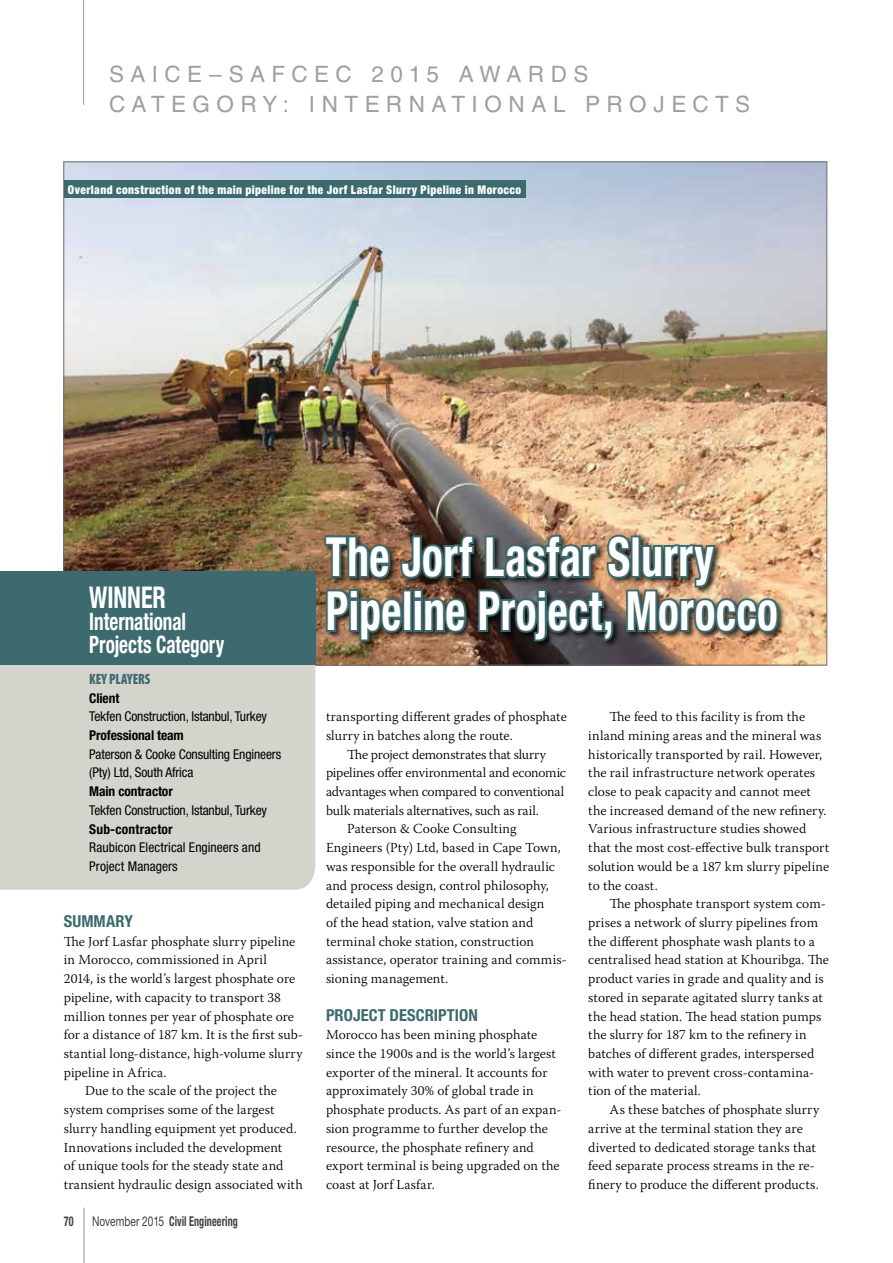
<style>
.page{position:relative;width:893px;height:1263px;background:#fff}
.page>*{position:absolute;margin:0;border:0;box-sizing:border-box;transform-origin:0 0}
.t1{font:700 condensed 54px/54px "Helvetica Neue";letter-spacing:.015em;color:#fff;scale:.8 1}
.t2{font:700 condensed 30px "Helvetica Neue";letter-spacing:-.005em;color:#fff;scale:.8 1}
.t3{font:700 condensed 24px/22.5px "Helvetica Neue";letter-spacing:-.005em;color:#fff;scale:.8 1}
.t4{font:22.5px/30px "Helvetica";letter-spacing:.285em;color:#9d9fa2}
.t5{font:700 condensed 16.5px "Helvetica Neue";letter-spacing:.005em;color:#3c6a6f}
.t6{font:900 condensed 15px "Myriad Pro";color:#3c6a6f;scale:.9 1}
.t7{font:300 13.65px/18.8px "Warnock Pro";letter-spacing:.005em;color:#000}
.t8{font:300 13.65px "Warnock Pro";letter-spacing:-.015em;color:#000}
.t9{font:300 13.65px "Warnock Pro";letter-spacing:-.02em;color:#000}
.t10{font:condensed 13.5px/18.8px "Helvetica Neue";letter-spacing:-.01em;color:#000}
.t11{font:700 condensed 13.5px "Helvetica Neue";letter-spacing:-.01em;color:#000}
.t12{font:700 condensed 13.5px "Helvetica Neue";letter-spacing:.01em;color:#414042;scale:.75 1}
.t13{font:700 condensed 13.5px "Helvetica Neue";letter-spacing:.01em;color:#000}
.t14{font:900 condensed 12px "Helvetica Neue";letter-spacing:.04em;color:#fff;scale:.95 1}
.s1{font-weight:400;font-stretch:normal}
</style>
<div class="page">
<hr style="left:84px;top:1208px;width:1px;height:55px;background:#939598">
<hr style="left:83px;top:0;width:1px;height:105px;background:#9d9fa2">
<img style="left:65px;top:163px;width:760px;height:500px">
<div style="left:64px;top:180px;width:462px;height:17px;background:#3c6a6f"></div>
<div style="left:0;top:665px;width:315px;height:225px;background:#d4d4cd"></div>
<div style="left:0;top:571px;width:315px;height:94px;background:#3c6a6f"></div>
<div style="left:323px;top:533px;width:463px;height:116px;background:#000;opacity:.75"></div>
<img style="left:323px;top:533px;width:458px;height:110px">
<h3 class="t4" style="left:109px;top:59px;width:643px">SAICE–SAFCEC 2015 AWARDS<br>CATEGORY: INTERNATIONAL PROJECTS</h3>
<p class="t14" style="left:68px;top:182px;width:479px">Overland construction of the main pipeline for the Jorf Lasfar Slurry Pipeline in Morocco</p>
<h2 class="t2" style="left:89px;top:579px;width:97px">WINNER</h2>
<h3 class="t3" style="left:89px;top:610px;width:170px">International<br>Projects Category</h3>
<p class="t6" style="left:89px;top:669px;width:69px">KEY PLAYERS</p>
<p class="t11" style="left:89px;top:689px;width:32px">Client</p>
<p class="t10" style="left:89px;top:707px;width:179px">Tekfen Construction, Istanbul, Turkey</p>
<p class="t11" style="left:89px;top:727px;width:96px">Professional team</p>
<p class="t10" style="left:89px;top:744px;width:193px">Paterson &amp; Cooke Consulting Engineers (Pty) Ltd, South Africa</p>
<p class="t11" style="left:89px;top:783px;width:85px">Main contractor</p>
<p class="t10" style="left:89px;top:800px;width:179px">Tekfen Construction, Istanbul, Turkey</p>
<p class="t13" style="left:89px;top:820px;width:85px">Sub-contractor</p>
<p class="t10" style="left:89px;top:838px;width:173px">Raubicon Electrical Engineers and<br>Project Managers</p>
<p class="t5" style="left:64px;top:911px;width:71px">SUMMARY</p>
<p class="t7" style="left:64px;top:932px;width:233px">The Jorf Lasfar phosphate slurry pipeline</p>
<p class="t7" style="left:64px;top:950px;width:205px">in Morocco, commissioned in April</p>
<p class="t7" style="left:64px;top:969px;width:233px">2014, is the world’s largest phosphate ore</p>
<p class="t7" style="left:64px;top:988px;width:219px">pipeline, with capacity to transport 38</p>
<p class="t7" style="left:64px;top:1006px;width:232px">million tonnes per year of phosphate ore</p>
<p class="t7" style="left:64px;top:1025px;width:241px">for a distance of 187 km. It is the first sub-</p>
<p class="t7" style="left:64px;top:1044px;width:240px">stantial long-distance, high-volume slurry</p>
<p class="t7" style="left:64px;top:1063px;width:104px">pipeline in Africa.</p>
<p class="t7" style="left:85px;top:1081px;width:193px">Due to the scale of the project the</p>
<p class="t7" style="left:64px;top:1100px;width:212px">system comprises some of the largest</p>
<p class="t7" style="left:64px;top:1119px;width:234px">slurry handling equipment yet produced.</p>
<p class="t7" style="left:64px;top:1137px;width:220px">Innovations included the development</p>
<p class="t7" style="left:64px;top:1156px;width:221px">of unique tools for the steady state and</p>
<p class="t7" style="left:64px;top:1175px;width:240px">transient hydraulic design associated with</p>
<p class="t12" style="left:64px;top:1213px;width:15px">70</p>
<p class="t12" style="left:92px;top:1213px;width:196px"><span class="s1">November 2015</span> Civil Engineering</p>
<h1 class="t1" style="left:326px;top:529px;width:567px">The Jorf Lasfar Slurry<br>Pipeline Project, Morocco</h1>
<p class="t7" style="left:326px;top:707px;width:242px">transporting different grades of phosphate</p>
<p class="t7" style="left:326px;top:726px;width:188px">slurry in batches along the route.</p>
<p class="t8" style="left:347px;top:746px;width:200px">The project demonstrates that slurry</p>
<p class="t9" style="left:326px;top:765px;width:242px">pipelines offer environmental and economic</p>
<p class="t8" style="left:326px;top:783px;width:240px">advantages when compared to conventional</p>
<p class="t7" style="left:326px;top:801px;width:214px">bulk materials alternatives, such as rail.</p>
<p class="t7" style="left:347px;top:819px;width:171px">Paterson &amp; Cooke Consulting</p>
<p class="t7" style="left:326px;top:838px;width:236px">Engineers (Pty) Ltd, based in Cape Town,</p>
<p class="t7" style="left:326px;top:857px;width:231px">was responsible for the overall hydraulic</p>
<p class="t7" style="left:326px;top:875px;width:224px">and process design, control philosophy,</p>
<p class="t7" style="left:326px;top:894px;width:220px">detailed piping and mechanical design</p>
<p class="t7" style="left:326px;top:913px;width:209px">of the head station, valve station and</p>
<p class="t7" style="left:326px;top:932px;width:210px">terminal choke station, construction</p>
<p class="t7" style="left:326px;top:950px;width:242px">assistance, operator training and commis-</p>
<p class="t7" style="left:326px;top:969px;width:124px">sioning management.</p>
<p class="t5" style="left:326px;top:1005px;width:153px">PROJECT DESCRIPTION</p>
<p class="t7" style="left:326px;top:1025px;width:237px">Morocco has been mining phosphate since the 1900s and is the world’s largest exporter of the mineral. It accounts for approximately 30% of global trade in phosphate products. As part of an expan&shy;sion programme to further develop the resource, the phosphate refinery and export terminal is being upgraded on the coast at Jorf Lasfar.</p>
<p class="t7" style="left:588px;top:707px;width:242px;text-indent:21px">The feed to this facility is from the inland mining areas and the mineral was historically transported by rail. However, the rail infrastructure network operates close to peak capacity and cannot meet the increased demand of the new refinery.<br>Various infrastructure studies showed that the most cost-effective bulk transport solution would be a 187 km slurry pipeline to the coast.</p>
<p class="t7" style="left:588px;top:894px;width:242px;text-indent:21px">The phosphate transport system com&shy;prises a network of slurry pipelines from the different phosphate wash plants to a centralised head station at Khouribga. The product varies in grade and quality and is stored in separate agitated slurry tanks at the head station. The head station pumps the slurry for 187 km to the refinery in batches of different grades, interspersed with water to prevent cross-contamina&shy;tion of the material.</p>
<p class="t7" style="left:588px;top:1100px;width:233px;text-indent:21px">As these batches of phosphate slurry arrive at the terminal station they are diverted to dedicated storage tanks that feed separate process streams in the re&shy;finery to produce the different products.</p>
</div>
